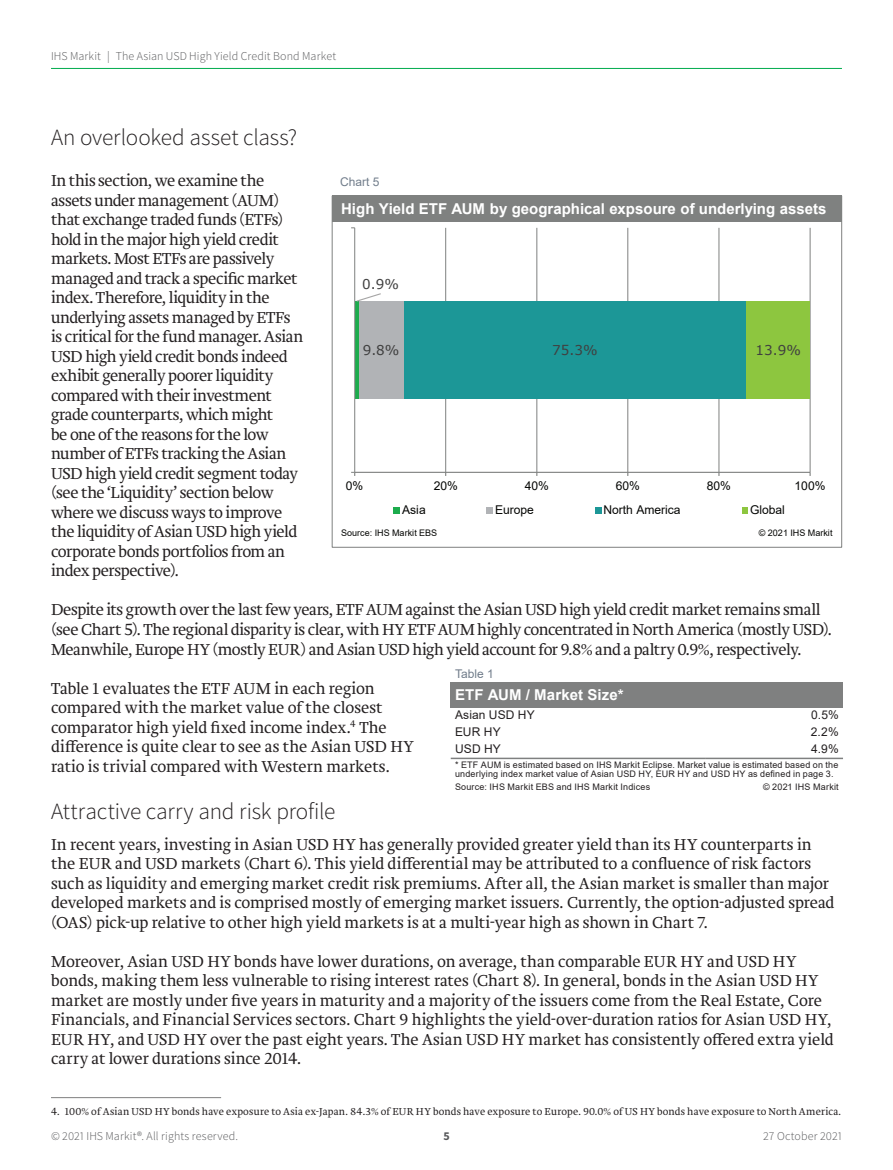
<style>
.page{position:relative;width:893px;height:1170px;background:#fff}
.page>*{position:absolute;margin:0;border:0;box-sizing:border-box;transform-origin:0 0}
.t1{font:300 23.25px "Source Sans Pro";letter-spacing:-.005em;color:#231f20}
.t2{font:300 16.5px/19.5px "Brioni Std";letter-spacing:-.01em;color:#231f20}
.t3{font:700 15px "Arial";color:#fff}
.t4{font:13.5px "Verdana";color:#404040}
.t5{font:12.15px "Arial";letter-spacing:-.005em;color:#040503}
.t6{font:300 12px "Source Sans Pro";letter-spacing:.01em;color:#57585a}
.t7{font:12px "Arial";letter-spacing:.02em;color:#231f20}
.t8{font:12px "Arial";color:#717d8b}
.t9{font:700 12px "Source Sans Pro";color:#57585a}
.t10{font:300 10.5px "Brioni Std";letter-spacing:.02em;color:#231f20}
.t11{font:9px/9px "Arial";letter-spacing:.02em;color:#231f20}
.t12{font:9px "Arial";letter-spacing:.005em;color:#040503}
</style>
<div class="page">
<hr style="left:51px;top:68px;width:791px;height:1px;background:#00ab4d">
<hr style="left:51px;top:1097px;width:170px;height:1px;background:#7f8080">
<hr style="left:445px;top:228px;width:1px;height:244px;background:#7f8180">
<hr style="left:537px;top:228px;width:1px;height:244px;background:#7f8180">
<hr style="left:628px;top:228px;width:1px;height:244px;background:#7f8180">
<hr style="left:719px;top:228px;width:1px;height:244px;background:#7f8180">
<hr style="left:810px;top:228px;width:1px;height:244px;background:#7f8180">
<svg style="left:355px;top:302px;width:4px;height:97px"></svg>
<div style="left:359px;top:301px;width:45px;height:98px;background:#b1b3b6"></div>
<div style="left:404px;top:301px;width:343px;height:98px;background:#1c9797"></div>
<div style="left:747px;top:301px;width:63px;height:98px;background:#8dc63f"></div>
<hr style="left:355px;top:471px;width:455px;height:2px;background:#7f8180">
<hr style="left:354px;top:228px;width:1px;height:244px;background:#7f8180">
<svg style="left:355px;top:292px;width:26px;height:10px"></svg>
<svg style="left:394px;top:507px;width:6px;height:6px"></svg>
<svg style="left:487px;top:507px;width:6px;height:6px"></svg>
<svg style="left:595px;top:507px;width:6px;height:6px"></svg>
<svg style="left:742px;top:507px;width:5px;height:6px"></svg>
<div style="left:332px;top:196px;width:510px;height:26px;background:#7f8180"></div>
<div style="left:451px;top:681px;width:392px;height:26px;background:#7f8080"></div>
<hr style="left:451px;top:757px;width:255px;height:2px;background:#7f8080">
<hr style="left:706px;top:757px;width:137px;height:2px;background:#7f8080">
<p class="t6" style="left:51px;top:48px;width:287px">IHS Markit | The Asian USD High Yield Credit Bond Market</p>
<h1 class="t1" style="left:51px;top:123px;width:248px">An overlooked asset class?</h1>
<p class="t2" style="left:51px;top:171px;width:254px">In this section, we examine the assets under management (AUM) that exchange traded funds (ETFs) hold in the major high yield credit markets. Most ETFs are passively managed and track a specific market index. Therefore, liquidity in the underlying assets managed by ETFs is critical for the fund manager. Asian USD high yield credit bonds indeed exhibit generally poorer liquidity compared with their investment grade counterparts, which might<br>be one of the reasons for the low number of ETFs tracking the Asian USD high yield credit segment today (see the ‘Liquidity’ section below where we discuss ways to improve the liquidity of Asian USD high yield corporate bonds portfolios from an index perspective).</p>
<p class="t2" style="left:51px;top:600px;width:782px">Despite its growth over the last few years, ETF AUM against the Asian USD high yield credit market remains small (see Chart 5). The regional disparity is clear, with HY ETF AUM highly concentrated in North America (mostly USD).<br>Meanwhile, Europe HY (mostly EUR) and Asian USD high yield account for 9.8% and a paltry 0.9%, respectively.</p>
<p class="t2" style="left:51px;top:678px;width:364px">Table 1 evaluates the ETF AUM in each region compared with the market value of the closest comparator high yield fixed income index.<sup>4</sup> The difference is quite clear to see as the Asian USD HY ratio is trivial compared with Western markets.</p>
<h1 class="t1" style="left:51px;top:796px;width:286px">Attractive carry and risk profile</h1>
<p class="t2" style="left:51px;top:834px;width:785px">In recent years, investing in Asian USD HY has generally provided greater yield than its HY counterparts in the EUR and USD markets (Chart 6). This yield differential may be attributed to a confluence of risk factors such as liquidity and emerging market credit risk premiums. After all, the Asian market is smaller than major developed markets and is comprised mostly of emerging market issuers. Currently, the option-adjusted spread (OAS) pick-up relative to other high yield markets is at a multi-year high as shown in Chart 7.</p>
<p class="t2" style="left:51px;top:951px;width:784px">Moreover, Asian USD HY bonds have lower durations, on average, than comparable EUR HY and USD HY bonds, making them less vulnerable to rising interest rates (Chart 8). In general, bonds in the Asian USD HY market are mostly under five years in maturity and a majority of the issuers come from the Real Estate, Core Financials, and Financial Services sectors. Chart 9 highlights the yield-over-duration ratios for Asian USD HY, EUR HY, and USD HY over the past eight years. The Asian USD HY market has consistently offered extra yield carry at lower durations since 2014.</p>
<p class="t10" style="left:51px;top:1104px;width:792px">4. 100% of Asian USD HY bonds have exposure to Asia ex-Japan. 84.3% of EUR HY bonds have exposure to Europe. 90.0% of US HY bonds have exposure to North America.</p>
<p class="t8" style="left:340px;top:173px;width:41px">Chart 5</p>
<p class="t3" style="left:341px;top:198px;width:487px">High Yield ETF AUM by geographical expsoure of underlying assets</p>
<p class="t4" style="left:362px;top:274px;width:38px">0.9%</p>
<p class="t4" style="left:363px;top:341px;width:38px">9.8%</p>
<p class="t4" style="left:552px;top:341px;width:47px">75.3%</p>
<p class="t4" style="left:755px;top:341px;width:47px">13.9%</p>
<p class="t5" style="left:346px;top:477px;width:19px">0%</p>
<p class="t5" style="left:434px;top:477px;width:26px">20%</p>
<p class="t5" style="left:525px;top:477px;width:26px">40%</p>
<p class="t5" style="left:616px;top:477px;width:26px">60%</p>
<p class="t5" style="left:707px;top:477px;width:26px">80%</p>
<p class="t5" style="left:795px;top:477px;width:32px">100%</p>
<p class="t5" style="left:402px;top:501px;width:25px">Asia</p>
<p class="t5" style="left:495px;top:501px;width:40px">Europe</p>
<p class="t5" style="left:603px;top:501px;width:78px">North America</p>
<p class="t5" style="left:750px;top:501px;width:36px">Global</p>
<p class="t12" style="left:341px;top:527px;width:98px">Source: IHS Markit EBS</p>
<p class="t12" style="left:759px;top:527px;width:75px">© 2021 IHS Markit</p>
<p class="t8" style="left:455px;top:665px;width:40px">Table 1</p>
<p class="t3" style="left:455px;top:684px;width:170px">ETF AUM / Market Size*</p>
<p class="t7" style="left:455px;top:706px;width:81px">Asian USD HY</p>
<p class="t7" style="left:811px;top:706px;width:29px">0.5%</p>
<p class="t7" style="left:455px;top:723px;width:47px">EUR HY</p>
<p class="t7" style="left:811px;top:723px;width:30px">2.2%</p>
<p class="t7" style="left:455px;top:740px;width:47px">USD HY</p>
<p class="t7" style="left:811px;top:740px;width:29px">4.9%</p>
<p class="t11" style="left:455px;top:760px;width:385px">* ETF AUM is estimated based on IHS Markit Eclipse. Market value is estimated based on the underlying index market value of Asian USD HY, EUR HY and USD HY as defined in page 3.</p>
<p class="t11" style="left:455px;top:781px;width:197px">Source: IHS Markit EBS and IHS Markit Indices</p>
<p class="t11" style="left:763px;top:781px;width:77px">© 2021 IHS Markit</p>
<p class="t6" style="left:51px;top:1129px;width:189px">© 2021 IHS Markit®. All rights reserved.</p>
<p class="t9" style="left:443px;top:1128px;width:8px">5</p>
<p class="t6" style="left:763px;top:1129px;width:80px">27 October 2021</p>
</div>
